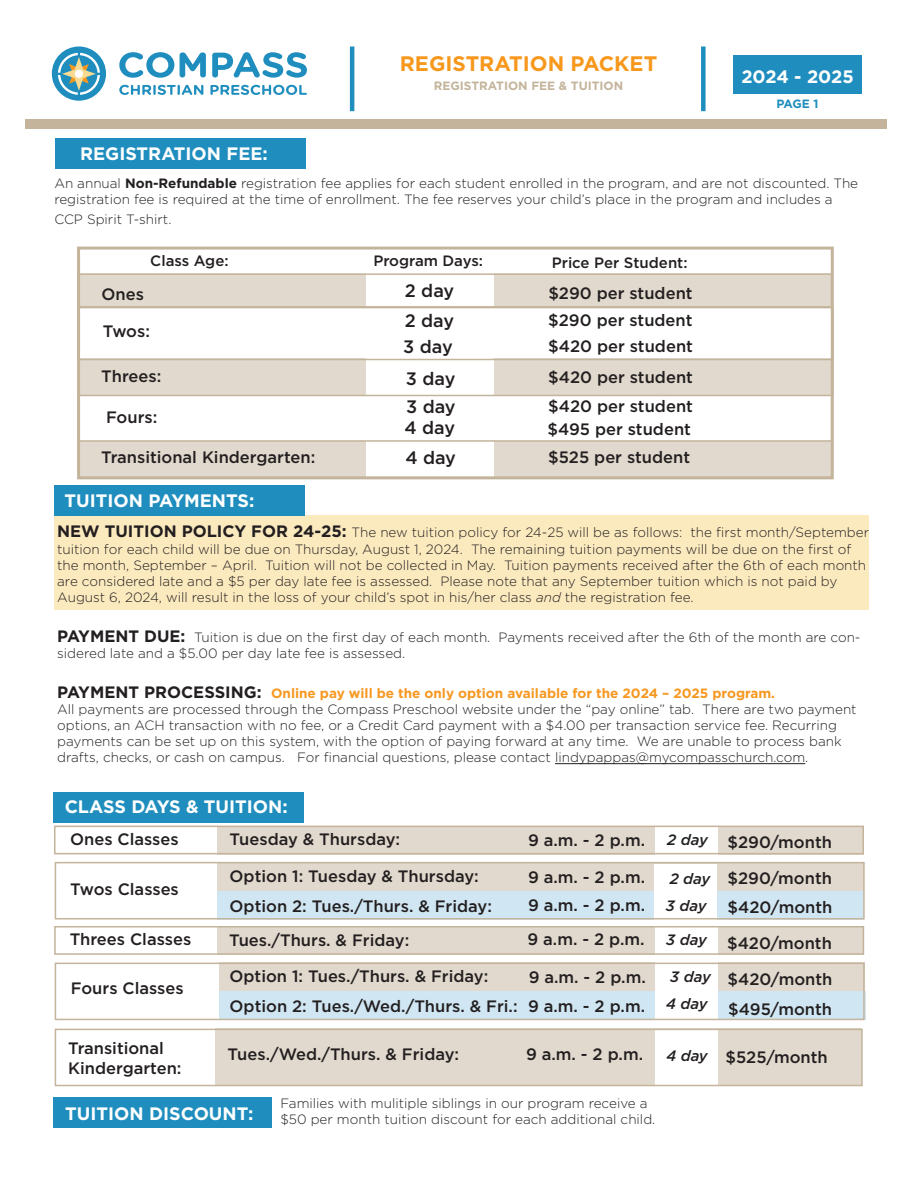
<style>
.page{position:relative;width:918px;height:1188px;background:#fff}
.page>*{position:absolute;margin:0;border:0;box-sizing:border-box;transform-origin:0 0}
.t1{font:700 21px "Gotham";color:#f7981d}
.t2{font:700 18px "Gotham";color:#fff}
.t3{font:500 18px "Gotham";letter-spacing:-.01em;color:#231f20}
.t4{font:500 16.5px "Gotham";color:#231f20}
.t5{font:500 15px "Gotham";color:#231f20}
.t6{font:italic 500 15px "Gotham";letter-spacing:-.015em;color:#231f20}
.t7{font:300 13.5px/16.2px "Gotham";color:#231f20}
.t8{font:700 13.5px "Gotham";color:#f79821}
.t9{font:700 12px "Gotham";color:#c3b49b}
.t10{font:700 12px "Gotham";color:#1f8ebe}
.s1{font-weight:700}
.s2{font-weight:700;font-size:16.5px}
.s3{font-style:italic}
.s4{font-size:16.5px;color:#231f20}
</style>
<div class="page">
<hr style="left:350px;top:46px;width:4px;height:65px;background:#1f8ebe">
<div style="left:25px;top:119px;width:862px;height:10px;background:#c3b49b"></div>
<div style="left:733px;top:55px;width:129px;height:39px;background:#1f8ebe"></div>
<svg style="left:119px;top:85px;width:84px;height:10px"></svg>
<svg style="left:210px;top:85px;width:97px;height:10px"></svg>
<svg style="left:119px;top:52px;width:55px;height:26px"></svg>
<svg style="left:180px;top:52px;width:26px;height:26px"></svg>
<svg style="left:212px;top:52px;width:95px;height:26px"></svg>
<div style="left:52px;top:47px;width:54px;height:54px;background:#1f8ebe;border-radius:50%"></div>
<svg style="left:58px;top:53px;width:42px;height:42px"></svg>
<div style="left:701px;top:46px;width:5px;height:65px;background:#1f8ebe"></div>
<div style="left:55px;top:515px;width:814px;height:95px;background:#fceabf"></div>
<div style="left:78px;top:442px;width:754px;height:36px;background:#e1d9cd"></div>
<div style="left:77px;top:273px;width:756px;height:35px;background:#e1d9cd"></div>
<div style="left:79px;top:358px;width:755px;height:37px;background:#e1d9cd"></div>
<div style="left:366px;top:272px;width:128px;height:207px;background:#fff"></div>
<div style="left:218px;top:891px;width:646px;height:29px;background:#d0e7f3"></div>
<div style="left:55px;top:138px;width:251px;height:30px;background:#1f8ebe"></div>
<div style="left:54px;top:485px;width:251px;height:30px;background:#1f8ebe"></div>
<hr style="left:555px;top:763px;width:250px;height:1px;background:#231f20">
<div style="left:53px;top:792px;width:251px;height:30px;background:#1f8ebe"></div>
<div style="left:218px;top:826px;width:646px;height:28px;background:#e1d9cd"></div>
<div style="left:218px;top:862px;width:646px;height:29px;background:#e1d9cd"></div>
<div style="left:655px;top:864px;width:62px;height:59px;background:#fff"></div>
<div style="left:217px;top:926px;width:647px;height:29px;background:#e1d9cd"></div>
<div style="left:219px;top:963px;width:646px;height:28px;background:#e1d9cd"></div>
<div style="left:216px;top:1029px;width:646px;height:57px;background:#e1d9cd"></div>
<div style="left:53px;top:1097px;width:219px;height:31px;background:#1f8ebe"></div>
<div style="left:219px;top:991px;width:646px;height:28px;background:#d0e7f3"></div>
<div style="left:655px;top:926px;width:63px;height:95px;background:#fff"></div>
<div style="left:656px;top:826px;width:62px;height:28px;background:#fff"></div>
<div style="left:656px;top:1029px;width:62px;height:59px;background:#fff"></div>
<div style="left:77px;top:307px;width:757px;height:53px;border:2px solid #c3b49b"></div>
<div style="left:78px;top:395px;width:754px;height:47px;border:2px solid #c3b49b"></div>
<div style="left:55px;top:1029px;width:808px;height:57px;border:2px solid #c3b49b"></div>
<div style="left:55px;top:963px;width:810px;height:57px;border:2px solid #c3b49b"></div>
<div style="left:54px;top:926px;width:810px;height:29px;border:2px solid #c3b49b"></div>
<div style="left:55px;top:862px;width:810px;height:58px;border:2px solid #c3b49b"></div>
<div style="left:54px;top:826px;width:810px;height:28px;border:2px solid #c3b49b"></div>
<div style="left:77px;top:273px;width:755px;height:35px;border:2px solid #c3b49b"></div>
<div style="left:77px;top:247px;width:757px;height:232px;border:3px solid #c3b49b"></div>
<h1 class="t1" style="left:400px;top:50px;width:259px">REGISTRATION PACKET</h1>
<p class="t9" style="left:434px;top:78px;width:191px">REGISTRATION FEE &amp; TUITION</p>
<h2 class="t2" style="left:741px;top:64px;width:114px">2024 - 2025</h2>
<p class="t10" style="left:776px;top:96px;width:44px">PAGE 1</p>
<p class="t2" style="left:80px;top:142px;width:189px">REGISTRATION FEE:</p>
<p class="t7" style="left:54px;top:174px;width:805px">An annual <span class="s1">Non-Refundable</span> registration fee applies for each student enrolled in the program, and are not discounted. The registration fee is required at the time of enrollment. The fee reserves your child’s place in the program and includes a</p>
<p class="t7" style="left:54px;top:210px;width:119px">CCP Spirit T-shirt.</p>
<p class="t5" style="left:150px;top:251px;width:80px">Class Age:</p>
<p class="t5" style="left:373px;top:251px;width:111px">Program Days:</p>
<p class="t5" style="left:552px;top:252px;width:137px">Price Per Student:</p>
<p class="t4" style="left:102px;top:283px;width:44px">Ones</p>
<p class="t3" style="left:405px;top:279px;width:51px">2 day</p>
<p class="t4" style="left:548px;top:282px;width:146px">$290 per student</p>
<p class="t4" style="left:103px;top:320px;width:49px">Twos:</p>
<p class="t3" style="left:405px;top:309px;width:51px">2 day</p>
<p class="t3" style="left:403px;top:335px;width:51px">3 day</p>
<p class="t4" style="left:548px;top:309px;width:146px">$290 per student</p>
<p class="t4" style="left:548px;top:335px;width:146px">$420 per student</p>
<p class="t4" style="left:101px;top:365px;width:62px">Threes:</p>
<p class="t3" style="left:406px;top:366px;width:51px">3 day</p>
<p class="t4" style="left:548px;top:367px;width:146px">$420 per student</p>
<p class="t4" style="left:106px;top:406px;width:53px">Fours:</p>
<p class="t3" style="left:406px;top:395px;width:51px">3 day</p>
<p class="t3" style="left:404px;top:416px;width:52px">4 day</p>
<p class="t4" style="left:548px;top:395px;width:146px">$420 per student</p>
<p class="t4" style="left:548px;top:419px;width:145px">$495 per student</p>
<p class="t4" style="left:101px;top:447px;width:216px">Transitional Kindergarten:</p>
<p class="t4" style="left:548px;top:447px;width:143px">$525 per student</p>
<p class="t2" style="left:64px;top:489px;width:191px">TUITION PAYMENTS:</p>
<p class="t7" style="left:57px;top:524px;width:813px"><span class="s2">NEW TUITION POLICY FOR 24-25:</span> The new tuition policy for 24-25 will be as follows: the first month/September tuition for each child will be due on Thursday, August 1, 2024. The remaining tuition payments will be due on the first of the month, September – April. Tuition will not be collected in May. Tuition payments received after the 6th of each month are considered late and a $5 per day late fee is assessed. Please note that any September tuition which is not paid by August 6, 2024, will result in the loss of your child’s spot in his/her class <span class="s3">and</span> the registration fee.</p>
<p class="t7" style="left:57px;top:628px;width:805px"><span class="s2">PAYMENT DUE:</span> Tuition is due on the first day of each month. Payments received after the 6th of the month are con&shy;sidered late and a $5.00 per day late fee is assessed.</p>
<p class="t8" style="left:57px;top:684px;width:719px"><span class="s4">PAYMENT PROCESSING:</span> Online pay will be the only option available for the 2024 – 2025 program.</p>
<p class="t7" style="left:57px;top:700px;width:801px">All payments are processed through the Compass Preschool website under the “pay online” tab. There are two payment options, an ACH transaction with no fee, or a Credit Card payment with a $4.00 per transaction service fee. Recurring payments can be set up on this system, with the option of paying forward at any time. We are unable to process bank drafts, checks, or cash on campus. For financial questions, please contact lindypappas@mycompasschurch.com.</p>
<p class="t2" style="left:65px;top:794px;width:225px">CLASS DAYS &amp; TUITION:</p>
<p class="t4" style="left:70px;top:828px;width:110px">Ones Classes</p>
<p class="t4" style="left:230px;top:829px;width:172px">Tuesday &amp; Thursday:</p>
<p class="t4" style="left:528px;top:830px;width:119px">9 a.m. - 2 p.m.</p>
<p class="t4" style="left:728px;top:831px;width:106px">$290/month</p>
<p class="t4" style="left:230px;top:865px;width:251px">Option 1: Tuesday &amp; Thursday:</p>
<p class="t4" style="left:728px;top:868px;width:106px">$290/month</p>
<p class="t4" style="left:70px;top:878px;width:110px">Twos Classes</p>
<p class="t3" style="left:405px;top:446px;width:52px">4 day</p>
<p class="t6" style="left:667px;top:830px;width:42px">2 day</p>
<p class="t4" style="left:528px;top:866px;width:119px">9 a.m. - 2 p.m.</p>
<p class="t6" style="left:670px;top:869px;width:42px">2 day</p>
<p class="t6" style="left:666px;top:896px;width:42px">3 day</p>
<p class="t4" style="left:230px;top:895px;width:264px">Option 2: Tues./Thurs. &amp; Friday:</p>
<p class="t4" style="left:528px;top:895px;width:119px">9 a.m. - 2 p.m.</p>
<p class="t4" style="left:728px;top:897px;width:106px">$420/month</p>
<p class="t4" style="left:70px;top:929px;width:123px">Threes Classes</p>
<p class="t4" style="left:229px;top:929px;width:182px">Tues./Thurs. &amp; Friday:</p>
<p class="t4" style="left:528px;top:929px;width:119px">9 a.m. - 2 p.m.</p>
<p class="t4" style="left:727px;top:932px;width:106px">$420/month</p>
<p class="t4" style="left:230px;top:965px;width:260px">Option 1: Tues./Thurs. &amp; Friday:</p>
<p class="t4" style="left:71px;top:977px;width:114px">Fours Classes</p>
<p class="t6" style="left:666px;top:930px;width:42px">3 day</p>
<p class="t6" style="left:670px;top:967px;width:42px">3 day</p>
<p class="t6" style="left:666px;top:994px;width:43px">4 day</p>
<p class="t4" style="left:529px;top:967px;width:119px">9 a.m. - 2 p.m.</p>
<p class="t4" style="left:728px;top:968px;width:106px">$420/month</p>
<p class="t4" style="left:230px;top:995px;width:290px">Option 2: Tues./Wed./Thurs. &amp; Fri.:</p>
<p class="t4" style="left:728px;top:998px;width:105px">$495/month</p>
<p class="t4" style="left:528px;top:995px;width:119px">9 a.m. - 2 p.m.</p>
<p class="t4" style="left:68px;top:1038px;width:97px">Transitional</p>
<p class="t4" style="left:68px;top:1058px;width:115px">Kindergarten:</p>
<p class="t4" style="left:228px;top:1044px;width:233px">Tues./Wed./Thurs. &amp; Friday:</p>
<p class="t4" style="left:726px;top:1046px;width:104px">$525/month</p>
<p class="t4" style="left:526px;top:1043px;width:119px">9 a.m. - 2 p.m.</p>
<p class="t6" style="left:666px;top:1046px;width:43px">4 day</p>
<p class="t2" style="left:65px;top:1101px;width:190px">TUITION DISCOUNT:</p>
<p class="t7" style="left:280px;top:1095px;width:369px">Families with mulitiple siblings in our program receive a</p>
<p class="t7" style="left:280px;top:1111px;width:376px">$50 per month tuition discount for each additional child.</p>
</div>
